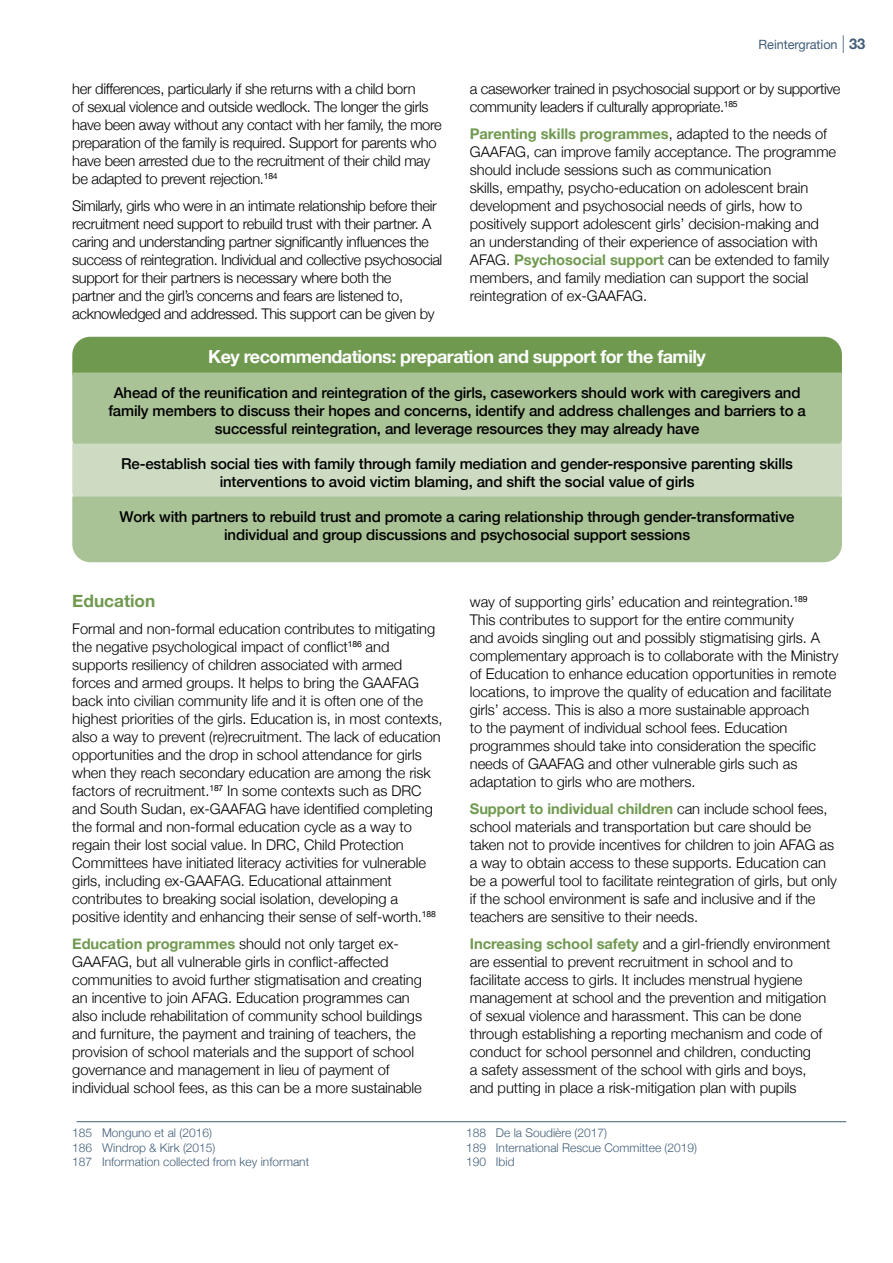
<style>
.page{position:relative;width:893px;height:1263px;background:#fff}
.page>*{position:absolute;margin:0;border:0;box-sizing:border-box;transform-origin:0 0}
.key_recommendations{font:700 18px "Helvetica Neue";letter-spacing:-.03em;color:#fff}
.level_2_section_4{font:700 17.25px "Helvetica Neue";color:#709950}
.kety_recommendations{font:500 15px/18px "Helvetica Neue";letter-spacing:-.01em;color:#000;text-align:center}
.Oskar_-_body_text{font:300 14.7px/18px "Helvetica Neue";letter-spacing:-.005em;color:#000}
.Oskar_-_body_text-2{font:300 14.7px/18px "Helvetica Neue";letter-spacing:-.025em;color:#000}
.t1{font:700 14.7px "Helvetica Neue";color:#415e78}
.contents_-_level_2{font:12.75px "Helvetica Neue";letter-spacing:-.005em;color:#415e78}
.t2{font:300 12px "Helvetica Neue";color:#415e78}
.s1{font-weight:300;font-size:17.7px}
.s2{font-weight:700;color:#709950}
</style>
<div class="page">
<div style="left:72px;top:337px;width:770px;height:36px;background:#709950"></div>
<div style="left:72px;top:373px;width:770px;height:71px;background:#a9c296"></div>
<div style="left:72px;top:444px;width:770px;height:53px;background:#cddbc2"></div>
<div style="left:72px;top:497px;width:770px;height:65px;background:#a9c296"></div>
<hr style="left:77px;top:1121px;width:769px;height:1px;background:#415e78">
<p class="Oskar_-_body_text" style="left:72px;top:78px;width:371px">her differences, particularly if she returns with a child born<br>of sexual violence and outside wedlock. The longer the girls have been away without any contact with her family, the more preparation of the family is required. Support for parents who have been arrested due to the recruitment of their child may be adapted to prevent rejection.<sup>184</sup></p>
<p class="Oskar_-_body_text-2" style="left:72px;top:195px;width:372px">Similarly, girls who were in an intimate relationship before their recruitment need support to rebuild trust with their partner. A caring and understanding partner significantly influences the success of reintegration. Individual and collective psychosocial support for their partners is necessary where both the<br>partner and the girl’s concerns and fears are listened to, acknowledged and addressed. This support can be given by</p>
<p class="t1" style="left:842px;top:32px;width:25px"><span class="s1">|</span> 33</p>
<p class="contents_-_level_2" style="left:759px;top:35px;width:81px">Reintergration</p>
<p class="Oskar_-_body_text-2" style="left:470px;top:78px;width:372px">a caseworker trained in psychosocial support or by supportive community leaders if culturally appropriate.<sup>185</sup></p>
<p class="Oskar_-_body_text" style="left:470px;top:123px;width:368px"><span class="s2">Parenting skills programmes</span>, adapted to the needs of GAAFAG, can improve family acceptance. The programme should include sessions such as communication<br>skills, empathy, psycho-education on adolescent brain development and psychosocial needs of girls, how to positively support adolescent girls’ decision-making and an understanding of their experience of association with AFAG. <span class="s2">Psychosocial support</span> can be extended to family members, and family mediation can support the social reintegration of ex-GAAFAG.</p>
<p class="key_recommendations" style="left:208px;top:342px;width:499px">Key recommendations: preparation and support for the family</p>
<p class="kety_recommendations" style="left:108px;top:382px;width:699px">Ahead of the reunification and reintegration of the girls, caseworkers should work with caregivers and family members to discuss their hopes and concerns, identify and address challenges and barriers to a successful reintegration, and leverage resources they may already have</p>
<p class="kety_recommendations" style="left:121px;top:453px;width:673px">Re-establish social ties with family through family mediation and gender-responsive parenting skills interventions to avoid victim blaming, and shift the social value of girls</p>
<p class="kety_recommendations" style="left:120px;top:506px;width:676px">Work with partners to rebuild trust and promote a caring relationship through gender-transformative individual and group discussions and psychosocial support sessions</p>
<p class="level_2_section_4" style="left:72px;top:587px;width:85px">Education</p>
<p class="Oskar_-_body_text" style="left:72px;top:618px;width:372px">Formal and non-formal education contributes to mitigating the negative psychological impact of conflict<sup>186</sup> and supports resiliency of children associated with armed forces and armed groups. It helps to bring the GAAFAG back into civilian community life and it is often one of the highest priorities of the girls. Education is, in most contexts, also a way to prevent (re)recruitment. The lack of education opportunities and the drop in school attendance for girls when they reach secondary education are among the risk factors of recruitment.<sup>187</sup> In some contexts such as DRC and South Sudan, ex-GAAFAG have identified completing the formal and non-formal education cycle as a way to regain their lost social value. In DRC, Child Protection Committees have initiated literacy activities for vulnerable girls, including ex-GAAFAG. Educational attainment contributes to breaking social isolation, developing a positive identity and enhancing their sense of self-worth.<sup>188</sup></p>
<p class="Oskar_-_body_text" style="left:72px;top:933px;width:351px"><span class="s2">Education programmes</span> should not only target ex-GAAFAG, but all vulnerable girls in conflict-affected communities to avoid further stigmatisation and creating an incentive to join AFAG. Education programmes can also include rehabilitation of community school buildings and furniture, the payment and training of teachers, the provision of school materials and the support of school governance and management in lieu of payment of individual school fees, as this can be a more sustainable</p>
<p class="t2" style="left:72px;top:1123px;width:141px">185 Monguno et al (2016)</p>
<p class="t2" style="left:72px;top:1137px;width:145px">186 Windrop &amp; Kirk (2015)</p>
<p class="t2" style="left:72px;top:1152px;width:238px">187 Information collected from key informant</p>
<p class="Oskar_-_body_text" style="left:470px;top:591px;width:370px">way of supporting girls’ education and reintegration.<sup>189<br></sup>This contributes to support for the entire community<br>and avoids singling out and possibly stigmatising girls. A complementary approach is to collaborate with the Ministry of Education to enhance education opportunities in remote locations, to improve the quality of education and facilitate girls’ access. This is also a more sustainable approach<br>to the payment of individual school fees. Education programmes should take into consideration the specific needs of GAAFAG and other vulnerable girls such as adaptation to girls who are mothers.</p>
<p class="Oskar_-_body_text" style="left:470px;top:798px;width:368px"><span class="s2">Support to individual children</span> can include school fees, school materials and transportation but care should be taken not to provide incentives for children to join AFAG as a way to obtain access to these supports. Education can be a powerful tool to facilitate reintegration of girls, but only if the school environment is safe and inclusive and if the teachers are sensitive to their needs.</p>
<p class="Oskar_-_body_text" style="left:470px;top:933px;width:362px"><span class="s2">Increasing school safety</span> and a girl-friendly environment are essential to prevent recruitment in school and to facilitate access to girls. It includes menstrual hygiene management at school and the prevention and mitigation of sexual violence and harassment. This can be done through establishing a reporting mechanism and code of conduct for school personnel and children, conducting<br>a safety assessment of the school with girls and boys, and putting in place a risk-mitigation plan with pupils</p>
<p class="t2" style="left:466px;top:1123px;width:142px">188 De la Soudière (2017)</p>
<p class="t2" style="left:466px;top:1137px;width:232px">189 International Rescue Committee (2019)</p>
<p class="t2" style="left:466px;top:1152px;width:50px">190 Ibid</p>
</div>
